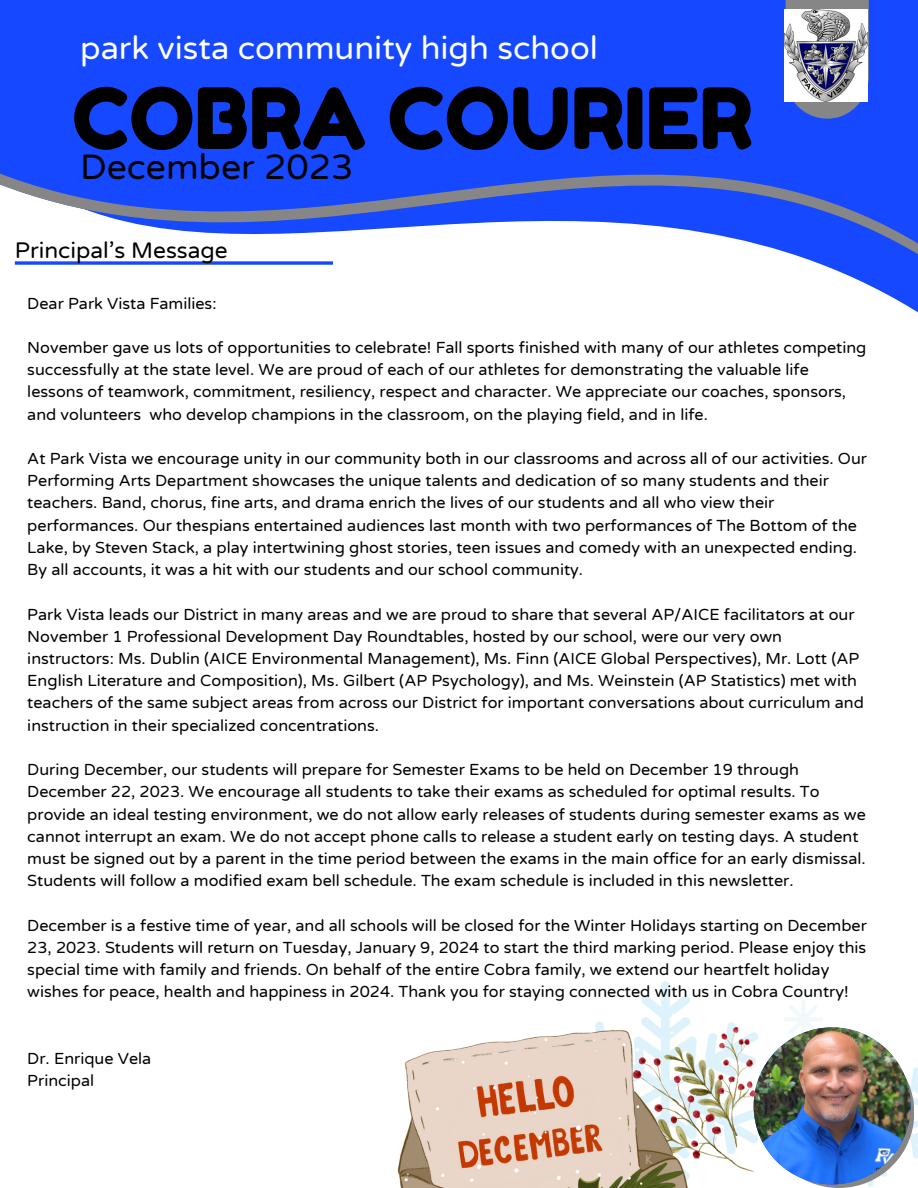
<style>
.page{position:relative;width:918px;height:1188px;background:#fff}
.page>*{position:absolute;margin:0;border:0;box-sizing:border-box;transform-origin:0 0}
.t1{font:84.15px "Fredoka One";color:#000}
.t2{font:35.55px "Varela Round";color:#000}
.t3{font:32.55px "Varela Round";color:#fff}
.t4{font:22.8px "Varela Round";color:#000}
.t5{font:16.2px/22.2px "Varela Round";color:#000}
</style>
<div class="page">
<div style="left:0;top:0;width:918px;height:101px;background:#1649ff"></div>
<svg style="left:0;top:19px;width:918px;height:294px;fill:#1649ff"></svg>
<svg style="left:784px;top:1000px;width:134px;height:187px"></svg>
<svg style="left:786px;top:0;width:83px;height:119px;background:#6473aa"></svg>
<svg style="left:15px;top:261px;width:318px;height:4px"></svg>
<img style="left:785px;top:9px;width:83px;height:93px">
<img style="left:766px;top:1027px;width:145px;height:157px">
<img style="left:397px;top:991px;width:369px;height:197px">
<p class="t3" style="left:80px;top:29px;width:519px">park vista community high school</p>
<p class="t1" style="left:72px;top:67px;width:682px">COBRA COURIER</p>
<p class="t2" style="left:80px;top:147px;width:275px">December 2023</p>
<p class="t4" style="left:15px;top:237px;width:215px">Principal’s Message</p>
<p class="t5" style="left:27px;top:292px;width:191px">Dear Park Vista Families:</p>
<p class="t5" style="left:27px;top:337px;width:841px">November gave us lots of opportunities to celebrate! Fall sports finished with many of our athletes competing successfully at the state level. We are proud of each of our athletes for demonstrating the valuable life lessons of teamwork, commitment, resiliency, respect and character. We appreciate our coaches, sponsors, and volunteers who develop champions in the classroom, on the playing field, and in life.</p>
<p class="t5" style="left:27px;top:448px;width:841px">At Park Vista we encourage unity in our community both in our classrooms and across all of our activities. Our Performing Arts Department showcases the unique talents and dedication of so many students and their teachers. Band, chorus, fine arts, and drama enrich the lives of our students and all who view their performances. Our thespians entertained audiences last month with two performances of The Bottom of the Lake, by Steven Stack, a play intertwining ghost stories, teen issues and comedy with an unexpected ending.<br>By all accounts, it was a hit with our students and our school community.</p>
<p class="t5" style="left:27px;top:603px;width:838px">Park Vista leads our District in many areas and we are proud to share that several AP/AICE facilitators at our November 1 Professional Development Day Roundtables, hosted by our school, were our very own instructors: Ms. Dublin (AICE Environmental Management), Ms. Finn (AICE Global Perspectives), Mr. Lott (AP English Literature and Composition), Ms. Gilbert (AP Psychology), and Ms. Weinstein (AP Statistics) met with teachers of the same subject areas from across our District for important conversations about curriculum and instruction in their specialized concentrations.</p>
<p class="t5" style="left:27px;top:759px;width:840px">During December, our students will prepare for Semester Exams to be held on December 19 through December 22, 2023. We encourage all students to take their exams as scheduled for optimal results. To provide an ideal testing environment, we do not allow early releases of students during semester exams as we cannot interrupt an exam. We do not accept phone calls to release a student early on testing days. A student must be signed out by a parent in the time period between the exams in the main office for an early dismissal.<br>Students will follow a modified exam bell schedule. The exam schedule is included in this newsletter.</p>
<p class="t5" style="left:27px;top:914px;width:841px">December is a festive time of year, and all schools will be closed for the Winter Holidays starting on December 23, 2023. Students will return on Tuesday, January 9, 2024 to start the third marking period. Please enjoy this special time with family and friends. On behalf of the entire Cobra family, we extend our heartfelt holiday wishes for peace, health and happiness in 2024. Thank you for staying connected with us in Cobra Country!</p>
<p class="t5" style="left:27px;top:1048px;width:125px">Dr. Enrique Vela</p>
<p class="t5" style="left:27px;top:1070px;width:68px">Principal</p>
</div>
